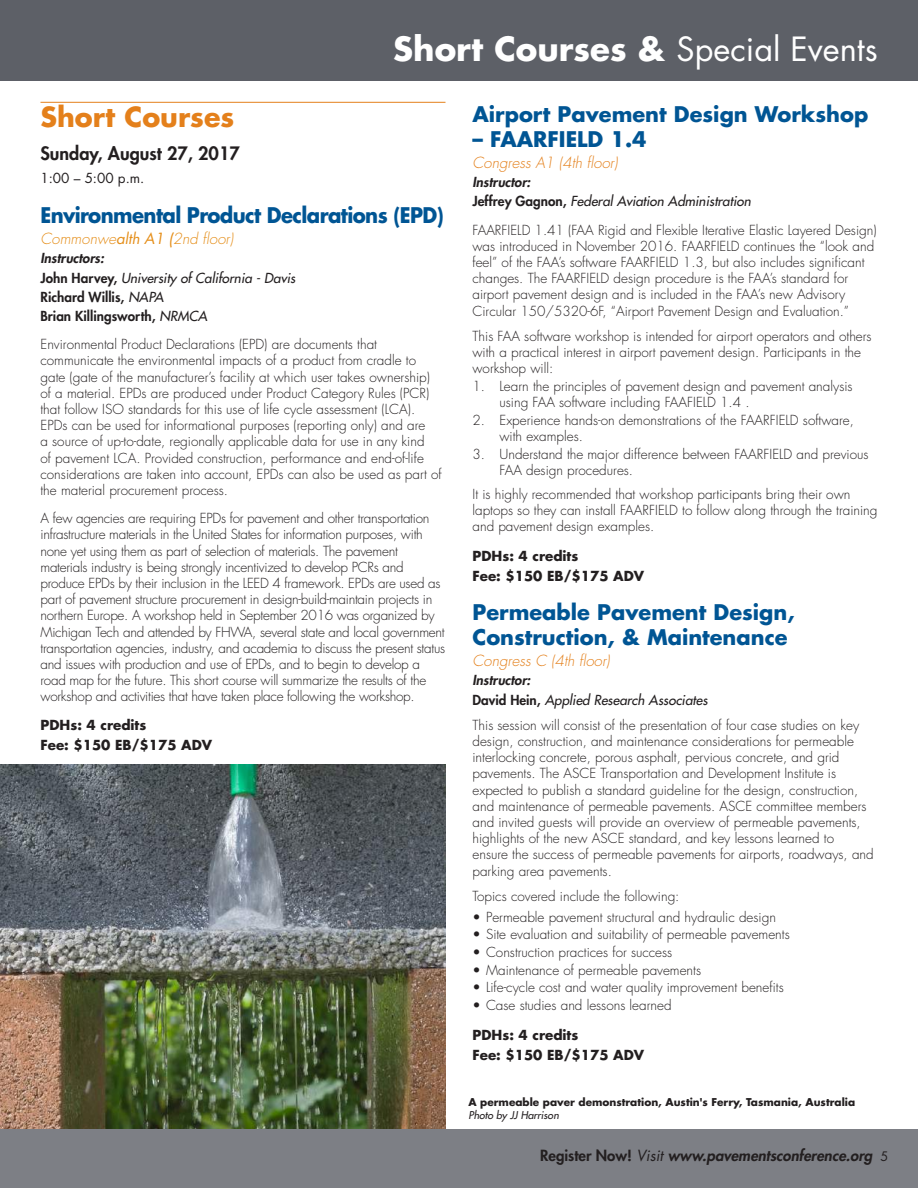
<style>
.page{position:relative;width:918px;height:1188px;background:#fff}
.page>*{position:absolute;margin:0;border:0;box-sizing:border-box;transform-origin:0 0}
.t1{font:700 32.55px "Futura Std";color:#fff}
.t2{font:700 27px "Futura Std";color:#e4801b}
.t3{font:700 21px/25.2px "Futura Std";color:#005594}
.t4{font:700 21px "Futura Std";letter-spacing:-.03em;color:#005594;scale:.94 1}
.t5{font:800 18px "Futura Std";color:#231f20}
.t6{font:italic 800 15px "Futura Std";color:#231f20}
.t7{font:italic 300 15px "Futura Std";color:#e4801b}
.t8{font:italic 300 15px "Futura Std";color:#e58e19}
.t9{font:300 13.5px/16.2px "Futura Std";color:#231f20}
.t10{font:300 13.5px/16.2px "Futura Std";letter-spacing:-.02em;color:#231f20}
.t11{font:italic 500 13.5px/19.2px "Futura Std";color:#231f20}
.t12{font:800 13.5px/19.2px "Futura Std";color:#231f20}
.t13{font:700 13.5px/20.7px "Futura Std";color:#231f20}
.t14{font:13.5px "Futura Std";color:#231f20}
.t15{font:700 10.5px "Futura Std";color:#231f20}
.t16{font:italic 500 10.5px "Futura Std";color:#231f20}
.s1{font-weight:400}
.s2{font-style:italic}
.s3{font-weight:500;font-style:italic}
.s4{font-weight:800}
.s5{font-weight:800;font-style:normal}
.s6{font-style:normal}
.s7{font-weight:400;font-style:normal;font-size:12.75px}
</style>
<div class="page">
<div style="left:0;top:0;width:918px;height:81px;background:#5d6067"></div>
<hr style="left:40px;top:102px;width:406px;height:1px;background:#e4801b">
<img style="left:0;top:765px;width:446px;height:364px">
<div style="left:0;top:1129px;width:918px;height:59px;background:#7d7f85"></div>
<h1 class="t1" style="left:393px;top:27px;width:486px">Short Courses &amp; <span class="s1">Special Events</span></h1>
<h2 class="t2" style="left:40px;top:99px;width:195px">Short Courses</h2>
<h3 class="t5" style="left:40px;top:142px;width:201px">Sunday, August 27, 2017</h3>
<p class="t14" style="left:40px;top:169px;width:105px">1:00 – 5:00 p.m.</p>
<h3 class="t4" style="left:40px;top:201px;width:430px">Environmental Product Declarations (EPD)</h3>
<p class="t8" style="left:40px;top:230px;width:194px">Commonwe<span class="s1">alth A1 (</span>2nd floor)</p>
<p class="t12" style="left:40px;top:249px;width:256px"><span class="s2">Instructors:<br></span>John Harvey, <span class="s3">University of California - Davis<br></span>Richard Willis, <span class="s3">NAPA<br></span>Brian Killingsworth, <span class="s3">NRMCA</span></p>
<p class="t9" style="left:40px;top:337px;width:403px">Environmental Product Declarations (EPD) are documents that communicate the environmental impacts of a product from cradle to gate (gate of the manufacturer’s facility at which user takes ownership) of a material. EPDs are produced under Product Category Rules (PCR) that follow ISO standards for this use of life cycle assessment (LCA).<br>EPDs can be used for informational purposes (reporting only) and are<br>a source of up-to-date, regionally applicable data for use in any kind<br>of pavement LCA. Provided construction, performance and end-of-life considerations are taken into account, EPDs can also be used as part of the material procurement process.</p>
<p class="t10" style="left:40px;top:511px;width:406px">A few agencies are requiring EPDs for pavement and other transportation infrastructure materials in the United States for information purposes, with none yet using them as part of selection of materials. The pavement materials industry is being strongly incentivized to develop PCRs and produce EPDs by their inclusion in the LEED 4 framework. EPDs are used as part of pavement structure procurement in design-build-maintain projects in northern Europe. A workshop held in September 2016 was organized by Michigan Tech and attended by FHWA, several state and local government transportation agencies, industry, and academia to discuss the present status and issues with production and use of EPDs, and to begin to develop a road map for the future. This short course will summarize the results of the workshop and activities that have taken place following the workshop.</p>
<p class="t13" style="left:40px;top:714px;width:173px">PDHs: 4 credits<br>Fee: $150 EB/$175 ADV</p>
<h3 class="t3" style="left:472px;top:101px;width:397px">Airport Pavement Design Workshop</h3>
<h3 class="t3" style="left:472px;top:126px;width:176px">– FAARFIELD 1.4</h3>
<p class="t7" style="left:472px;top:153px;width:147px">Congress A1 (4th floor)</p>
<p class="t11" style="left:472px;top:173px;width:280px"><span class="s4">Instructor:<br></span><span class="s5">Jeffrey Gagnon,</span> Federal Aviation Administration</p>
<p class="t9" style="left:472px;top:222px;width:406px">FAARFIELD 1.41 (FAA Rigid and Flexible Iterative Elastic Layered Design) was introduced in November 2016. FAARFIELD continues the “look and feel” of the FAA’s software FAARFIELD 1.3, but also includes significant changes. The FAARFIELD design procedure is the FAA’s standard for airport pavement design and is included in the FAA’s new Advisory Circular 150/5320-6F, “Airport Pavement Design and Evaluation.”</p>
<p class="t9" style="left:472px;top:328px;width:401px">This FAA software workshop is intended for airport operators and others with a practical interest in airport pavement design. Participants in the workshop will:</p>
<p class="t9" style="left:500px;top:378px;width:355px;text-indent:-27px">1. Learn the principles of pavement design and pavement analysis using FAA software including FAAFIELD 1.4 .</p>
<p class="t9" style="left:500px;top:412px;width:356px;text-indent:-27px">2. Experience hands-on demonstrations of the FAARFIELD software, with examples.</p>
<p class="t9" style="left:500px;top:446px;width:371px;text-indent:-27px">3. Understand the major difference between FAARFIELD and previous<br>FAA design procedures.</p>
<p class="t9" style="left:472px;top:486px;width:407px">It is highly recommended that workshop participants bring their own laptops so they can install FAARFIELD to follow along through the training and pavement design examples.</p>
<p class="t13" style="left:472px;top:545px;width:173px">PDHs: 4 credits<br>Fee: $150 EB/$175 ADV</p>
<h3 class="t3" style="left:472px;top:599px;width:324px">Permeable Pavement Design,<br>Construction, &amp; Maintenance</h3>
<p class="t7" style="left:472px;top:652px;width:139px">Congress C (4th floor)</p>
<p class="t11" style="left:472px;top:671px;width:237px"><span class="s4">Instructor:<br></span><span class="s5">David Hein,</span> Applied Research Associates</p>
<p class="t9" style="left:472px;top:717px;width:403px">This session will consist of the presentation of four case studies on key design, construction, and maintenance considerations for permeable interlocking concrete, porous asphalt, pervious concrete, and grid pavements. The ASCE Transportation and Development Institute is expected to publish a standard guideline for the design, construction, and maintenance of permeable pavements. ASCE committee members and invited guests will provide an overview of permeable pavements, highlights of the new ASCE standard, and key lessons learned to<br>ensure the success of permeable pavements for airports, roadways, and parking area pavements.</p>
<p class="t9" style="left:472px;top:888px;width:209px">Topics covered include the following:</p>
<p class="t9" style="left:472px;top:909px;width:305px">• Permeable pavement structural and hydraulic design</p>
<p class="t9" style="left:472px;top:927px;width:319px">• Site evaluation and suitability of permeable pavements</p>
<p class="t9" style="left:472px;top:944px;width:201px">• Construction practices for success</p>
<p class="t9" style="left:472px;top:962px;width:230px">• Maintenance of permeable pavements</p>
<p class="t9" style="left:472px;top:980px;width:313px">• Life-cycle cost and water quality improvement benefits</p>
<p class="t9" style="left:472px;top:997px;width:201px">• Case studies and lessons learned</p>
<p class="t13" style="left:472px;top:1024px;width:173px">PDHs: 4 credits<br>Fee: $150 EB/$175 ADV</p>
<p class="t15" style="left:468px;top:1095px;width:388px">A permeable paver demonstration, Austin's Ferry, Tasmania, Australia</p>
<p class="t16" style="left:468px;top:1108px;width:92px">Photo by JJ Harrison</p>
<p class="t6" style="left:540px;top:1146px;width:350px"><span class="s6">Register Now!</span> <span class="s1">Visit</span> www.pavementsconference.org <span class="s7">5</span></p>
</div>
